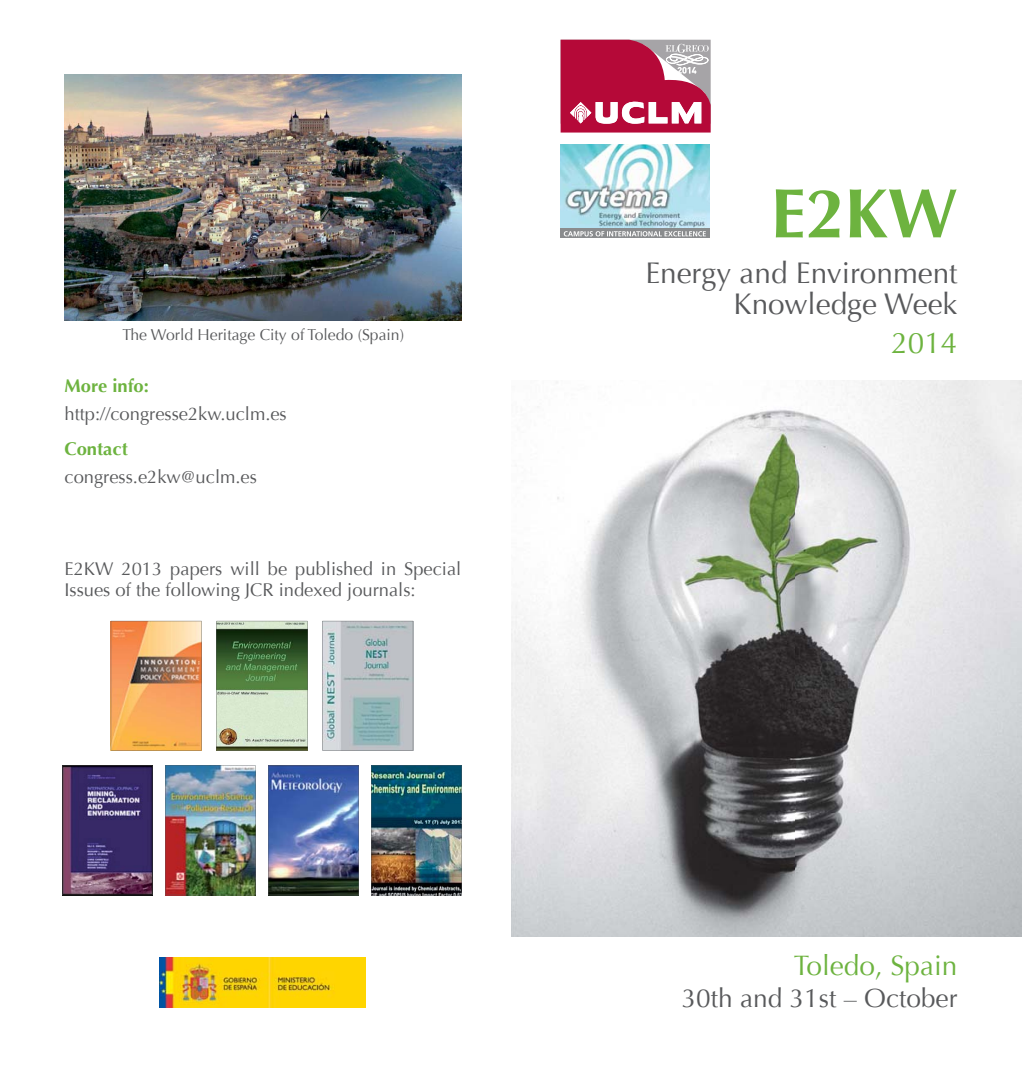
<style>
.page{position:relative;width:1022px;height:1072px;background:#fff}
.page>*{position:absolute;margin:0;border:0;box-sizing:border-box;transform-origin:0 0}
.t1{font:700 70px "Optima";color:#6db33f}
.t2{font:29.75px/31.5px "Optima";color:#58595b;text-align:right}
.t3{font:29.75px "Optima";color:#6db33f}
.t4{font:28px "Optima";color:#6db33f}
.t5{font:26.25px "Optima";color:#58595b}
.t6{font:18.38px/20.8px "Optima";color:#58595b}
.t7{font:700 18.38px "Optima";color:#6db33f}
.t8{font:15.75px "Optima";color:#58595b}
</style>
<div class="page">
<svg style="left:322px;top:621px;width:91px;height:129px;background:#b1bfc2"></svg>
<svg style="left:217px;top:621px;width:90px;height:129px;background:#86a07a"></svg>
<img style="left:111px;top:621px;width:91px;height:129px">
<img style="left:160px;top:957px;width:206px;height:50px">
<img style="left:65px;top:74px;width:397px;height:246px">
<svg style="left:62px;top:765px;width:91px;height:130px;background:#4e396c"></svg>
<img style="left:165px;top:765px;width:91px;height:130px">
<img style="left:268px;top:765px;width:91px;height:130px">
<img style="left:371px;top:765px;width:91px;height:130px">
<svg style="left:561px;top:40px;width:150px;height:92px;background:#bf4365"></svg>
<img style="left:512px;top:380px;width:510px;height:556px">
<img style="left:560px;top:144px;width:149px;height:84px">
<svg style="left:560px;top:228px;width:149px;height:10px"></svg>
<svg style="left:564px;top:231px;width:142px;height:5px"></svg>
<p class="t8" style="left:122px;top:325px;width:283px">The World Heritage City of Toledo (Spain)</p>
<p class="t7" style="left:64px;top:375px;width:86px">More info:</p>
<p class="t6" style="left:64px;top:403px;width:224px">http://congresse2kw.uclm.es</p>
<p class="t7" style="left:64px;top:437px;width:65px">Contact</p>
<p class="t6" style="left:64px;top:466px;width:194px">congress.e2kw@uclm.es</p>
<p class="t6" style="left:64px;top:558px;width:398px">E2KW 2013 papers will be published in Special<br>Issues of the following JCR indexed journals:</p>
<h1 class="t1" style="left:771px;top:173px;width:188px">E2KW</h1>
<h2 class="t2" style="left:645px;top:257px;width:314px">Energy and Environment<br>Knowledge Week</h2>
<h2 class="t3" style="left:891px;top:325px;width:68px">2014</h2>
<h3 class="t4" style="left:794px;top:949px;width:165px">Toledo, Spain</h3>
<h3 class="t5" style="left:682px;top:982px;width:277px">30th and 31st – October</h3>
</div>
